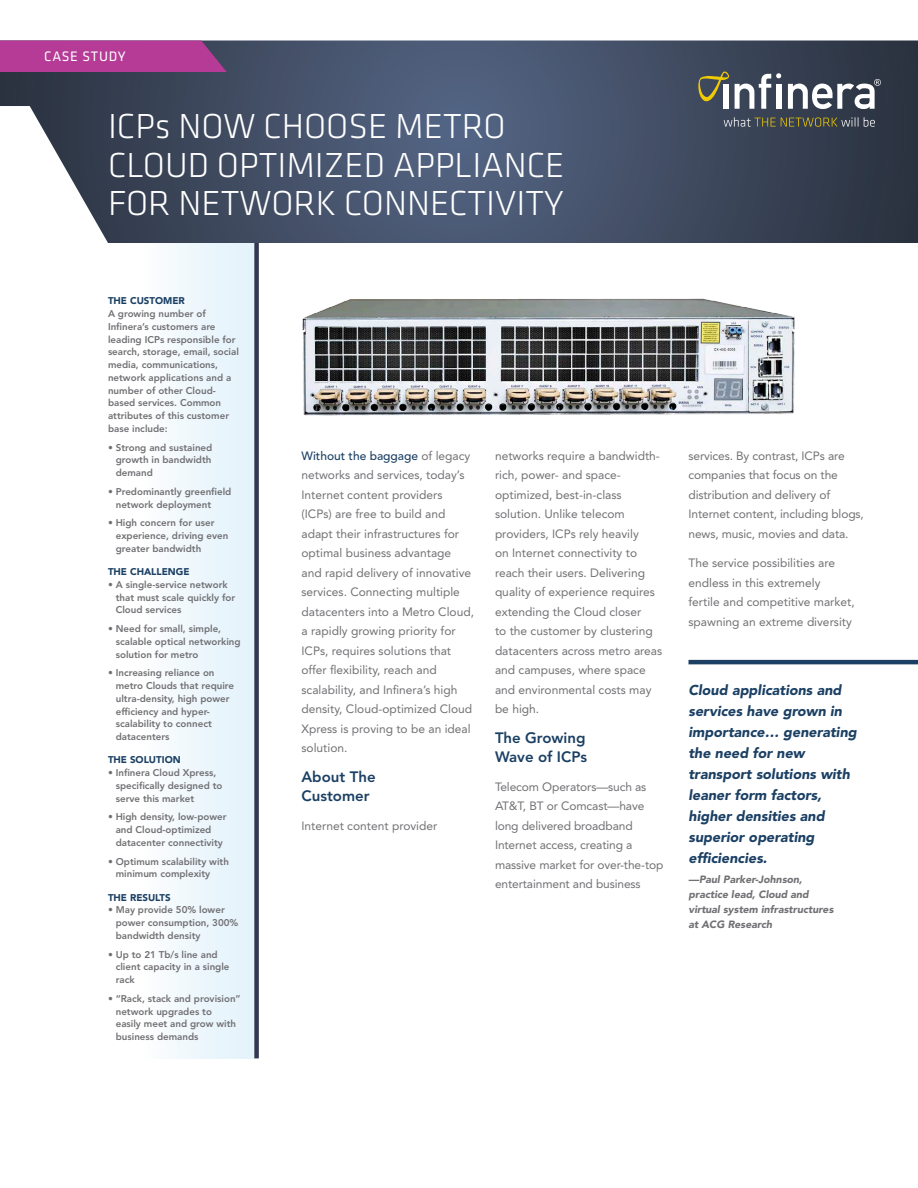
<style>
.page{position:relative;width:918px;height:1188px;background:#fff}
.page>*{position:absolute;margin:0;border:0;box-sizing:border-box;transform-origin:0 0}
.t1{font:300 36px/39px "Klavika";color:#fff}
.t2{font:800 15px/19.5px "Avenir LT Std";color:#1b4064}
.t3{font:italic 900 14.25px/21px "Avenir LT Std";color:#1b4064}
.t4{font:14.25px "Klavika";letter-spacing:.05em;color:#fff}
.t5{font:12px/19.5px "Avenir LT Std";color:#717074}
.t6{font:italic 900 10.5px/15px "Avenir LT Std";color:#717074}
.t7{font:800 9.75px/12.8px "Avenir LT Std";color:#717074}
.t8{font:900 9.75px "Avenir LT Std";color:#1b4064}
.s1{font-weight:500;color:#1b4064}
</style>
<div class="page">
<div style="left:108px;top:241px;width:149px;height:817px;background:linear-gradient(to right,#fff,#e2f1fa)"></div>
<svg style="left:0;top:40px;width:918px;height:203px;background:#4b566b"></svg>
<svg style="left:0;top:40px;width:227px;height:32px;background:#ad3d93"></svg>
<svg style="left:788px;top:79px;width:93px;height:30px"></svg>
<svg style="left:698px;top:72px;width:83px;height:37px"></svg>
<svg style="left:724px;top:117px;width:151px;height:10px;background:#5a5e55"></svg>
<div style="left:254px;top:243px;width:5px;height:815px;background:#333751"></div>
<img style="left:302px;top:298px;width:493px;height:118px">
<hr style="left:688px;top:660px;width:230px;height:4px;background:#1b4064">
<p class="t4" style="left:44px;top:47px;width:83px">CASE STUDY</p>
<h1 class="t1" style="left:108px;top:106px;width:458px">ICPs NOW CHOOSE METRO<br>CLOUD OPTIMIZED APPLIANCE<br>FOR NETWORK CONNECTIVITY</h1>
<p class="t8" style="left:108px;top:295px;width:78px">THE CUSTOMER</p>
<p class="t7" style="left:108px;top:307px;width:132px">A growing number of<br>Infinera’s customers are leading ICPs responsible for search, storage, email, social media, communications, network applications and a number of other Cloud&shy;based services. Common attributes of this customer base include:</p>
<p class="t7" style="left:116px;top:441px;width:98px;text-align:justify;text-indent:-8px">• Strong and sustained growth in bandwidth demand</p>
<p class="t7" style="left:116px;top:485px;width:117px;text-indent:-8px">• Predominantly greenfield network deployment</p>
<p class="t7" style="left:116px;top:517px;width:114px;text-indent:-8px">• High concern for user experience, driving even greater bandwidth</p>
<p class="t8" style="left:108px;top:566px;width:83px">THE CHALLENGE</p>
<p class="t7" style="left:116px;top:578px;width:121px;text-indent:-8px">• A single-service network that must scale quickly for<br>Cloud services</p>
<p class="t7" style="left:116px;top:622px;width:126px;text-indent:-8px">• Need for small, simple, scalable optical networking solution for metro</p>
<p class="t7" style="left:116px;top:667px;width:120px;text-indent:-8px">• Increasing reliance on metro Clouds that require ultra-density, high power efficiency and hyper&shy;scalability to connect datacenters</p>
<p class="t8" style="left:108px;top:754px;width:74px">THE SOLUTION</p>
<p class="t7" style="left:116px;top:766px;width:108px;text-indent:-8px">• Infinera Cloud Xpress, specifically designed to serve this market</p>
<p class="t7" style="left:116px;top:811px;width:112px;text-indent:-8px">• High density, low-power and Cloud-optimized datacenter connectivity</p>
<p class="t7" style="left:116px;top:855px;width:115px;text-indent:-8px">• Optimum scalability with minimum complexity</p>
<p class="t8" style="left:108px;top:891px;width:64px">THE RESULTS</p>
<p class="t7" style="left:116px;top:904px;width:124px;text-indent:-8px">• May provide 50% lower power consumption, 300% bandwidth density</p>
<p class="t7" style="left:116px;top:948px;width:115px;text-indent:-8px">• Up to 21 Tb/s line and client capacity in a single rack</p>
<p class="t7" style="left:116px;top:992px;width:126px;text-indent:-8px">• “Rack, stack and provision” network upgrades to<br>easily meet and grow with business demands</p>
<p class="t5" style="left:302px;top:446px;width:174px"><span class="s1">Without the baggage</span> of legacy networks and services, today’s<br>Internet content providers (ICPs) are free to build and adapt their infrastructures for optimal business advantage and rapid delivery of innovative services. Connecting multiple datacenters into a Metro Cloud, a rapidly growing priority for<br>ICPs, requires solutions that offer flexibility, reach and scalability, and Infinera’s high density, Cloud-optimized Cloud<br>Xpress is proving to be an ideal solution.</p>
<p class="t2" style="left:302px;top:767px;width:76px">About The<br>Customer</p>
<p class="t5" style="left:302px;top:816px;width:137px">Internet content provider</p>
<p class="t5" style="left:495px;top:446px;width:169px">networks require a bandwidth&shy;rich, power- and space&shy;optimized, best-in-class solution. Unlike telecom providers, ICPs rely heavily<br>on Internet connectivity to reach their users. Delivering quality of experience requires extending the Cloud closer<br>to the customer by clustering datacenters across metro areas and campuses, where space and environmental costs may be high.</p>
<p class="t2" style="left:495px;top:728px;width:94px">The Growing<br>Wave of ICPs</p>
<p class="t5" style="left:495px;top:777px;width:170px">Telecom Operators—such as<br>AT&amp;T, BT or Comcast—have long delivered broadband<br>Internet access, creating a massive market for over-the-top entertainment and business</p>
<p class="t5" style="left:688px;top:446px;width:177px">services. By contrast, ICPs are companies that focus on the distribution and delivery of<br>Internet content, including blogs, news, music, movies and data.</p>
<p class="t5" style="left:688px;top:553px;width:168px">The service possibilities are endless in this extremely fertile and competitive market, spawning an extreme diversity</p>
<p class="t3" style="left:688px;top:680px;width:170px">Cloud applications and services have grown in importance… generating the need for new transport solutions with leaner form factors, higher densities and superior operating efficiencies.</p>
<p class="t6" style="left:688px;top:872px;width:147px">—Paul Parker-Johnson, practice lead, Cloud and virtual system infrastructures at ACG Research</p>
</div>
